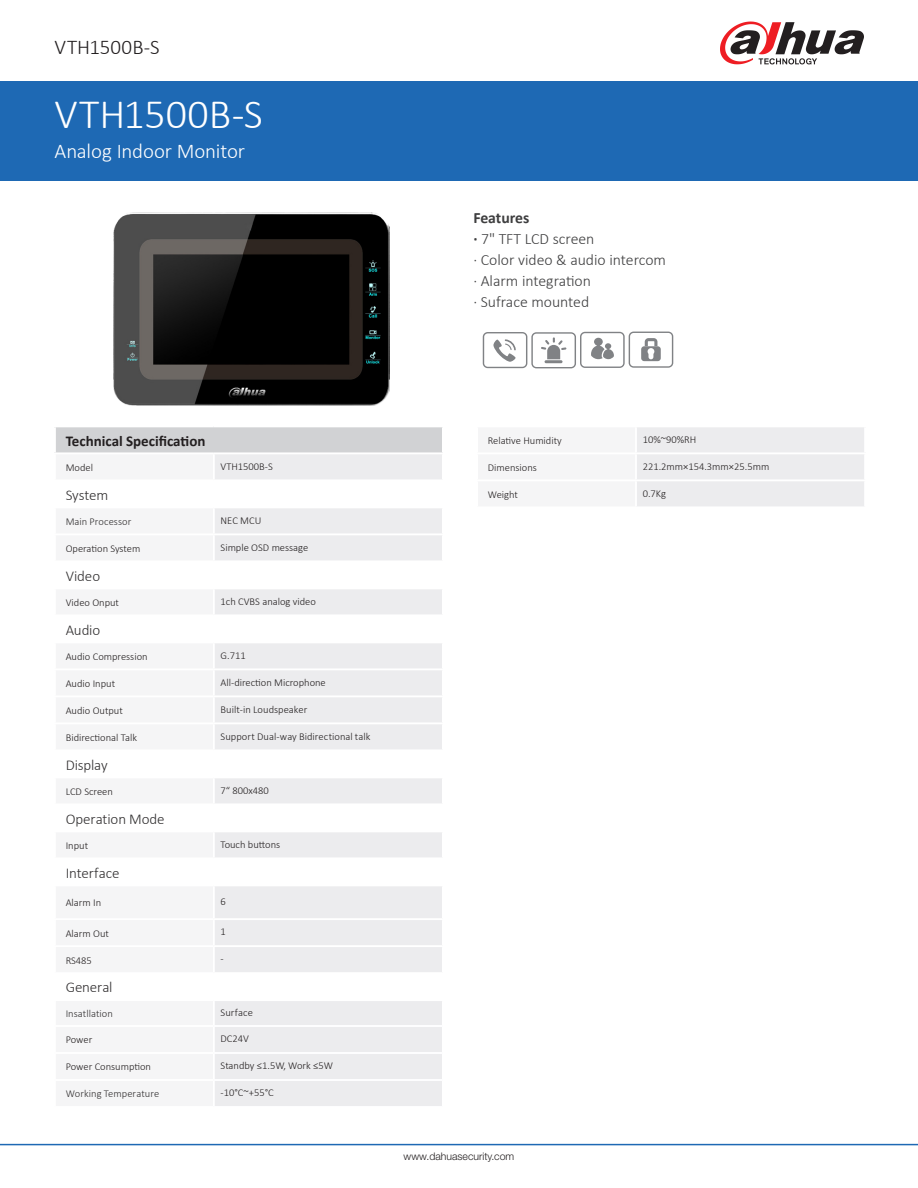
<style>
.page{position:relative;width:918px;height:1188px;background:#fff}
.page>*{position:absolute;margin:0;border:0;box-sizing:border-box;transform-origin:0 0}
.t1{font:300 42px "Calibri";color:#fff}
.t2{font:300 21px "Calibri";letter-spacing:-.005em;color:#fff}
.t3{font:300 21px "Calibri";letter-spacing:.005em;color:#231f20}
.t4{font:300 15.75px "Calibri";color:#3e3e3f}
.t5{font:700 15.75px "Calibri";color:#3e3e3f}
.t6{font:300 15px "Calibri";letter-spacing:-.01em;color:#312f30}
.t7{font:700 15px "Calibri";color:#231f20}
.t8{font:300 10.5px "Calibri";color:#231f20}
.t9{font:300 10.5px "Calibri";letter-spacing:.005em;color:#312f30}
.t10{font:300 10.5px "Helvetica Neue LT Std";color:#231f20}
.s1{font-weight:700}
</style>
<div class="page">
<div style="left:0;top:81px;width:918px;height:100px;background:#1e69b4"></div>
<hr style="left:0;top:1144px;width:918px;height:1px;background:#1e69b4">
<svg style="left:720px;top:22px;width:144px;height:42px"></svg>
<div style="left:55px;top:426px;width:388px;height:27px;background:#d1d2d4"></div>
<svg style="left:215px;top:454px;width:227px;height:160px"></svg>
<svg style="left:215px;top:643px;width:227px;height:329px;fill:#ececee"></svg>
<div style="left:215px;top:1001px;width:227px;height:105px;background:#ececee"></div>
<hr style="left:54px;top:425px;width:160px;height:2px;background:#fff">
<hr style="left:214px;top:425px;width:230px;height:2px;background:#fff">
<hr style="left:214px;top:533px;width:230px;height:2px;background:#fff">
<hr style="left:214px;top:668px;width:230px;height:2px;background:#fff">
<hr style="left:214px;top:695px;width:230px;height:2px;background:#fff">
<hr style="left:214px;top:918px;width:230px;height:2px;background:#fff">
<hr style="left:214px;top:945px;width:230px;height:2px;background:#fff">
<hr style="left:214px;top:1025px;width:230px;height:2px;background:#fff">
<hr style="left:214px;top:560px;width:230px;height:2px;background:#fff">
<hr style="left:214px;top:587px;width:230px;height:2px;background:#fff">
<hr style="left:214px;top:776px;width:230px;height:2px;background:#fff">
<hr style="left:214px;top:803px;width:230px;height:2px;background:#fff">
<hr style="left:214px;top:830px;width:230px;height:2px;background:#fff">
<hr style="left:214px;top:857px;width:230px;height:2px;background:#fff">
<hr style="left:214px;top:884px;width:230px;height:2px;background:#fff">
<hr style="left:214px;top:479px;width:230px;height:2px;background:#fff">
<hr style="left:214px;top:506px;width:230px;height:2px;background:#fff">
<hr style="left:214px;top:722px;width:230px;height:2px;background:#fff">
<hr style="left:214px;top:749px;width:230px;height:2px;background:#fff">
<hr style="left:214px;top:1052px;width:230px;height:2px;background:#fff">
<hr style="left:214px;top:1079px;width:230px;height:2px;background:#fff">
<hr style="left:54px;top:427px;width:2px;height:25px;background:#fff">
<hr style="left:442px;top:427px;width:2px;height:25px;background:#fff">
<hr style="left:54px;top:452px;width:160px;height:2px;background:#fff">
<hr style="left:214px;top:452px;width:230px;height:2px;background:#fff">
<div style="left:477px;top:426px;width:159px;height:27px;background:#f5f5f6"></div>
<div style="left:636px;top:426px;width:229px;height:27px;background:#ececee"></div>
<div style="left:637px;top:454px;width:227px;height:52px;background:#ececee"></div>
<hr style="left:636px;top:479px;width:230px;height:2px;background:#fff">
<hr style="left:476px;top:425px;width:160px;height:2px;background:#fff">
<hr style="left:636px;top:425px;width:230px;height:2px;background:#fff">
<hr style="left:476px;top:452px;width:160px;height:2px;background:#fff">
<hr style="left:636px;top:452px;width:230px;height:2px;background:#fff">
<hr style="left:476px;top:427px;width:2px;height:25px;background:#fff">
<hr style="left:635px;top:427px;width:2px;height:25px;background:#fff">
<hr style="left:864px;top:427px;width:2px;height:25px;background:#fff">
<svg style="left:483px;top:332px;width:190px;height:36px"></svg>
<img style="left:113px;top:212px;width:277px;height:193px">
<p class="t3" style="left:55px;top:34px;width:107px">VTH1500B-S</p>
<p class="t1" style="left:55px;top:88px;width:210px">VTH1500B-S</p>
<p class="t2" style="left:55px;top:138px;width:192px">Analog Indoor Monitor</p>
<p class="t5" style="left:473px;top:207px;width:58px">Features</p>
<p class="t4" style="left:473px;top:229px;width:123px"><span class="s1">·</span> 7" TFT LCD screen</p>
<p class="t4" style="left:473px;top:250px;width:194px">· Color video &amp; audio intercom</p>
<p class="t4" style="left:473px;top:271px;width:119px">· Alarm integration</p>
<p class="t4" style="left:473px;top:292px;width:117px">· Sufrace mounted</p>
<p class="t7" style="left:66px;top:431px;width:141px">Technical Specification</p>
<p class="t8" style="left:66px;top:461px;width:29px">Model</p>
<p class="t8" style="left:221px;top:460px;width:54px">VTH1500B-S</p>
<p class="t6" style="left:66px;top:485px;width:44px">System</p>
<p class="t9" style="left:66px;top:515px;width:67px">Main Processor</p>
<p class="t8" style="left:221px;top:514px;width:42px">NEC MCU</p>
<p class="t8" style="left:66px;top:542px;width:76px">Operation System</p>
<p class="t8" style="left:221px;top:541px;width:89px">Simple OSD message</p>
<p class="t6" style="left:66px;top:566px;width:36px">Video</p>
<p class="t8" style="left:66px;top:596px;width:55px">Video Onput</p>
<p class="t8" style="left:221px;top:595px;width:97px">1ch CVBS analog video</p>
<p class="t6" style="left:66px;top:620px;width:36px">Audio</p>
<p class="t8" style="left:66px;top:650px;width:83px">Audio Compression</p>
<p class="t8" style="left:221px;top:649px;width:27px">G.711</p>
<p class="t8" style="left:66px;top:677px;width:51px">Audio Input</p>
<p class="t8" style="left:221px;top:676px;width:107px">All-direction Microphone</p>
<p class="t8" style="left:66px;top:704px;width:59px">Audio Output</p>
<p class="t8" style="left:221px;top:703px;width:88px">Built-in Loudspeaker</p>
<p class="t8" style="left:66px;top:731px;width:73px">Bidirectional Talk</p>
<p class="t8" style="left:221px;top:730px;width:151px">Support Dual-way Bidirectional talk</p>
<p class="t6" style="left:66px;top:755px;width:44px">Display</p>
<p class="t8" style="left:66px;top:785px;width:49px">LCD Screen</p>
<p class="t8" style="left:221px;top:784px;width:50px">7“ 800x480</p>
<p class="t6" style="left:66px;top:809px;width:100px">Operation Mode</p>
<p class="t8" style="left:66px;top:839px;width:24px">Input</p>
<p class="t8" style="left:221px;top:838px;width:61px">Touch buttons</p>
<p class="t6" style="left:66px;top:863px;width:55px">Interface</p>
<p class="t8" style="left:66px;top:896px;width:37px">Alarm In</p>
<p class="t8" style="left:221px;top:895px;width:7px">6</p>
<p class="t8" style="left:66px;top:927px;width:45px">Alarm Out</p>
<p class="t8" style="left:221px;top:925px;width:7px">1</p>
<p class="t8" style="left:66px;top:954px;width:28px">RS485</p>
<p class="t8" style="left:221px;top:952px;width:5px">-</p>
<p class="t6" style="left:66px;top:978px;width:48px">General</p>
<p class="t9" style="left:66px;top:1007px;width:49px">Insatllation</p>
<p class="t8" style="left:221px;top:1006px;width:34px">Surface</p>
<p class="t8" style="left:66px;top:1033px;width:28px">Power</p>
<p class="t8" style="left:221px;top:1032px;width:30px">DC24V</p>
<p class="t8" style="left:66px;top:1060px;width:87px">Power Consumption</p>
<p class="t8" style="left:221px;top:1059px;width:114px">Standby ≤1.5W, Work ≤5W</p>
<p class="t9" style="left:66px;top:1087px;width:95px">Working Temperature</p>
<p class="t8" style="left:221px;top:1086px;width:55px">﹣10°C~+55°C</p>
<p class="t8" style="left:488px;top:434px;width:75px">Relative Humidity</p>
<p class="t8" style="left:643px;top:433px;width:55px">10%~90%RH</p>
<p class="t8" style="left:488px;top:461px;width:51px">Dimensions</p>
<p class="t8" style="left:643px;top:460px;width:128px">221.2mm×154.3mm×25.5mm</p>
<p class="t8" style="left:488px;top:488px;width:32px">Weight</p>
<p class="t8" style="left:643px;top:487px;width:25px">0.7Kg</p>
<p class="t10" style="left:404px;top:1150px;width:112px">www.dahuasecurity.com</p>
</div>
